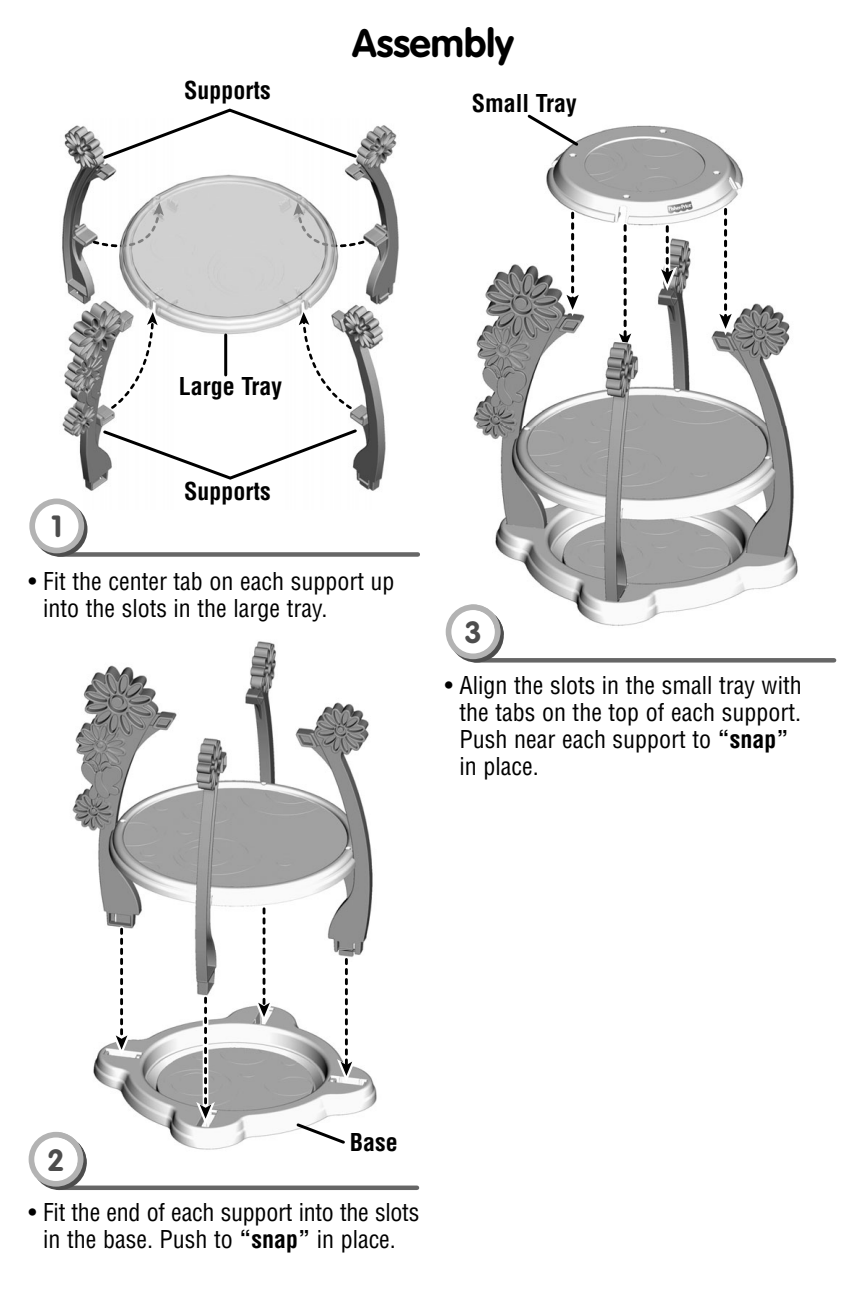
<style>
.page{position:relative;width:864px;height:1296px;background:#fff}
.page>*{position:absolute;margin:0;border:0;box-sizing:border-box;transform-origin:0 0}
.t1{font:700 39px "VAG Rounded Std";color:#000}
.t2{font:700 30.3px "VAG Rounded Std";color:#4d4d4d}
.t3{font:condensed 24px/27px "Helvetica LT Std";color:#000}
.t4{font:700 condensed 24px "Helvetica LT Std";color:#000}
.s1{font-weight:700}
</style>
<div class="page">
<hr style="left:58px;top:1186px;width:359px;height:4px;background:#666">
<svg style="left:29px;top:1132px;width:58px;height:58px"></svg>
<div style="left:475px;top:658px;width:359px;height:5px;background:#666"></div>
<svg style="left:446px;top:604px;width:58px;height:59px"></svg>
<img style="left:37px;top:125px;width:362px;height:385px">
<svg style="left:299px;top:312px;width:54px;height:98px"></svg>
<svg style="left:110px;top:312px;width:48px;height:98px"></svg>
<svg style="left:293px;top:202px;width:73px;height:60px"></svg>
<svg style="left:92px;top:202px;width:72px;height:60px"></svg>
<img style="left:72px;top:641px;width:305px;height:509px">
<img style="left:83px;top:1142px;width:4px;height:23px">
<img style="left:59px;top:1132px;width:24px;height:33px">
<img style="left:59px;top:1149px;width:4px;height:16px">
<svg style="left:112px;top:929px;width:19px;height:127px"></svg>
<svg style="left:196px;top:998px;width:19px;height:127px"></svg>
<svg style="left:255px;top:909px;width:18px;height:114px"></svg>
<svg style="left:337px;top:959px;width:19px;height:123px"></svg>
<div style="left:59px;top:552px;width:359px;height:5px;background:#666"></div>
<div style="left:33px;top:502px;width:54px;height:55px;border:6px solid #4d4d4d;border-radius:50%"></div>
<div style="left:32px;top:501px;width:49px;height:50px;background:#fff;border-radius:50%"></div>
<div style="left:29px;top:499px;width:55px;height:54px;border:6px solid #b3b3b3;border-radius:50%"></div>
<img style="left:473px;top:125px;width:325px;height:501px">
<img style="left:501px;top:614px;width:3px;height:21px">
<img style="left:471px;top:604px;width:30px;height:31px">
<img style="left:471px;top:621px;width:9px;height:14px">
<svg style="left:615px;top:226px;width:20px;height:117px"></svg>
<svg style="left:563px;top:213px;width:19px;height:103px"></svg>
<svg style="left:716px;top:209px;width:19px;height:126px"></svg>
<svg style="left:657px;top:227px;width:20px;height:64px"></svg>
<svg style="left:101px;top:108px;width:258px;height:53px"></svg>
<svg style="left:101px;top:427px;width:258px;height:54px"></svg>
<hr style="left:224px;top:335px;width:3px;height:40px;background:#000">
<svg style="left:294px;top:1121px;width:53px;height:25px"></svg>
<svg style="left:525px;top:114px;width:56px;height:34px"></svg>
<p class="t2" style="left:51px;top:514px;width:13px">1</p>
<p class="t4" style="left:184px;top:82px;width:88px">Supports</p>
<h1 class="t1" style="left:352px;top:27px;width:163px">Assembly</h1>
<p class="t4" style="left:472px;top:95px;width:106px">Small Tray</p>
<p class="t4" style="left:179px;top:378px;width:105px">Large Tray</p>
<p class="t4" style="left:184px;top:483px;width:88px">Supports</p>
<p class="t3" style="left:43px;top:570px;width:353px;text-indent:-15px">• Fit the center tab on each support up into the slots in the large tray.</p>
<p class="t2" style="left:464px;top:620px;width:19px">3</p>
<p class="t3" style="left:460px;top:674px;width:344px;text-indent:-15px">• Align the slots in the small tray with the tabs on the top of each support.<br>Push near each support to <span class="s1">“snap” </span>in place.</p>
<p class="t2" style="left:47px;top:1147px;width:19px">2</p>
<p class="t4" style="left:350px;top:1134px;width:49px">Base</p>
<p class="t3" style="left:29px;top:1201px;width:392px;text-align:center">• Fit the end of each support into the slots in the base. Push to <span class="s1">“snap”</span> in place.</p>
</div>
